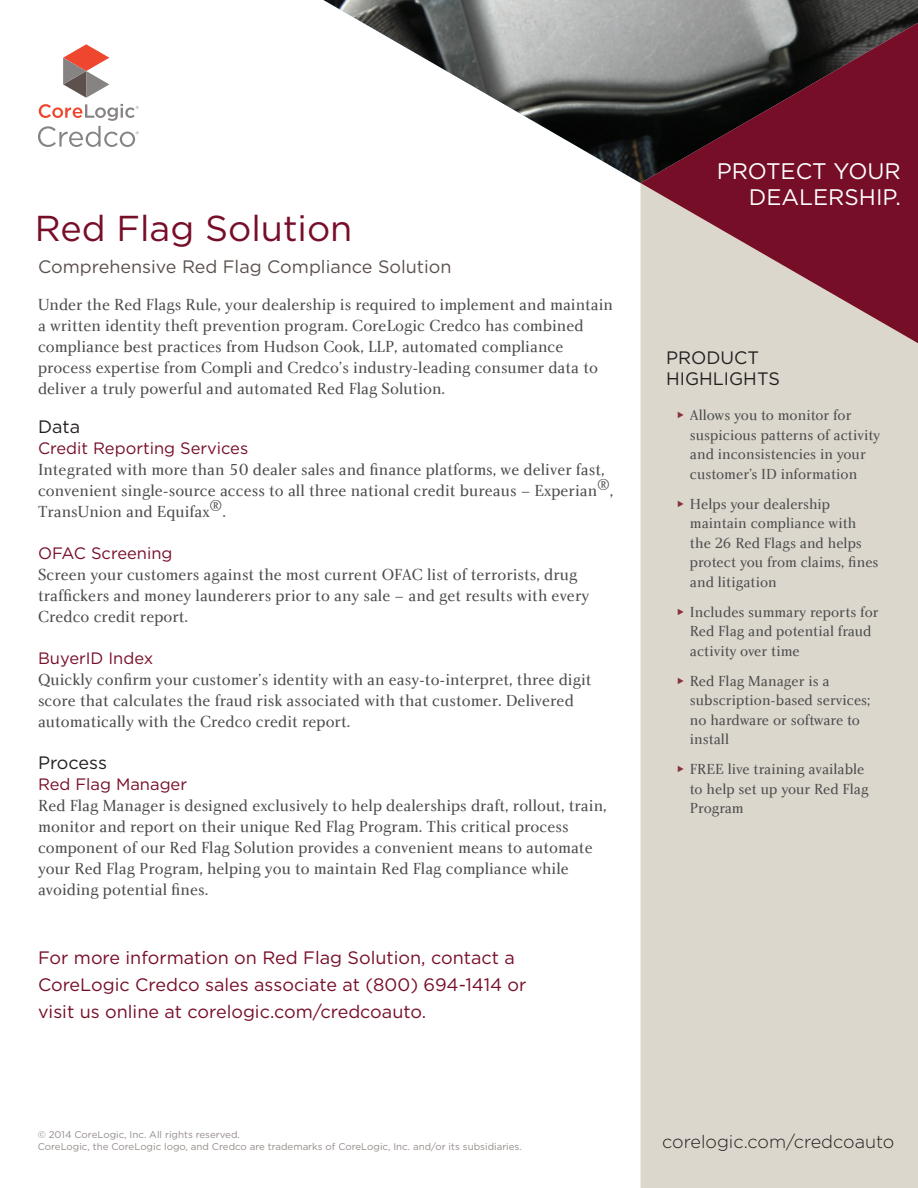
<style>
.page{position:relative;width:918px;height:1188px;background:#fff}
.page>*{position:absolute;margin:0;border:0;box-sizing:border-box;transform-origin:0 0}
.Headline_DS{font:36px "Gotham";color:#770e28}
.Cover_Title{font:22.5px/25.5px "Gotham";color:#fff;text-align:right}
.Body_Text{font:18px/27px "Gotham";color:#770e28}
.Subtitle_DS{font:18px "Gotham";color:#5b504d}
.Subtitle_DS-2{font:300 18px "Gotham";color:#231f20}
.Subtitle_DS-3{font:18px/21px "Gotham";color:#231f20}
.Body_Text-2{font:18px "Gotham";color:#231f20}
.Body_Text-3{font:16.5px/21px "Charlotte Com";color:#4b4c4d}
.Bullet{font:15px/19.5px "Charlotte Com";color:#4b4c4d}
.t1{font:9.75px/12px "Gotham";color:#948b88}
.s1{font-family:"Gotham";color:#770e28}
.s2{font-family:"Arial";font-size:9px;color:#87303c}
</style>
<div class="page">
<img style="left:323px;top:0;width:595px;height:183px">
<div style="left:641px;top:351px;width:277px;height:837px;background:#dcd7cd"></div>
<svg style="left:641px;top:15px;width:277px;height:336px;background:#85525c"></svg>
<svg style="left:63px;top:44px;width:46px;height:54px"></svg>
<svg style="left:38px;top:104px;width:101px;height:43px"></svg>
<p class="Headline_DS" style="left:35px;top:205px;width:319px">Red Flag Solution</p>
<p class="Subtitle_DS" style="left:38px;top:255px;width:415px">Comprehensive Red Flag Compliance Solution</p>
<p class="Body_Text-3" style="left:38px;top:295px;width:577px">Under the Red Flags Rule, your dealership is required to implement and maintain a written identity theft prevention program. CoreLogic Credco has combined compliance best practices from Hudson Cook, LLP, automated compliance process expertise from Compli and Credco’s industry-leading consumer data to deliver a truly powerful and automated Red Flag Solution.</p>
<p class="Body_Text-2" style="left:38px;top:415px;width:44px">Data</p>
<p class="Body_Text-3" style="left:38px;top:439px;width:577px"><span class="s1">Credit Reporting Services<br></span>Integrated with more than 50 dealer sales and finance platforms, we deliver fast, convenient single-source access to all three national credit bureaus – Experian®, TransUnion and Equifax®.</p>
<p class="Body_Text-3" style="left:38px;top:544px;width:553px"><span class="s1">OFAC Screening<br></span>Screen your customers against the most current OFAC list of terrorists, drug traffickers and money launderers prior to any sale – and get results with every Credco credit report.</p>
<p class="Body_Text-3" style="left:38px;top:649px;width:555px"><span class="s1">BuyerID Index<br></span>Quickly confirm your customer’s identity with an easy-to-interpret, three digit score that calculates the fraud risk associated with that customer. Delivered automatically with the Credco credit report.</p>
<p class="Body_Text-2" style="left:38px;top:751px;width:70px">Process</p>
<p class="Body_Text-3" style="left:38px;top:775px;width:570px"><span class="s1">Red Flag Manager<br></span>Red Flag Manager is designed exclusively to help dealerships draft, rollout, train, monitor and report on their unique Red Flag Program. This critical process component of our Red Flag Solution provides a convenient means to automate your Red Flag Program, helping you to maintain Red Flag compliance while avoiding potential fines.</p>
<p class="Body_Text" style="left:38px;top:944px;width:490px">For more information on Red Flag Solution, contact a<br>CoreLogic Credco sales associate at (800) 694-1414 or visit us online at corelogic.com/credcoauto.</p>
<p class="t1" style="left:38px;top:1129px;width:486px">© 2014 CoreLogic, Inc. All rights reserved.<br>CoreLogic, the CoreLogic logo, and Credco are trademarks of CoreLogic, Inc. and/or its subsidiaries.</p>
<p class="Cover_Title" style="left:717px;top:158px;width:186px">PROTECT YOUR<br>DEALERSHIP.</p>
<p class="Subtitle_DS-3" style="left:666px;top:346px;width:115px">PRODUCT<br>HIGHLIGHTS</p>
<p class="Bullet" style="left:690px;top:406px;width:192px;text-indent:-13px"><span class="s2">►</span> Allows you to monitor for suspicious patterns of activity and inconsistencies in your customer’s ID information</p>
<p class="Bullet" style="left:690px;top:494px;width:190px;text-indent:-13px"><span class="s2">►</span> Helps your dealership maintain compliance with the 26 Red Flags and helps protect you from claims, fines and litigation</p>
<p class="Bullet" style="left:690px;top:602px;width:190px;text-indent:-13px"><span class="s2">►</span> Includes summary reports for<br>Red Flag and potential fraud activity over time</p>
<p class="Bullet" style="left:690px;top:671px;width:182px;text-indent:-13px"><span class="s2">►</span> Red Flag Manager is a subscription-based services; no hardware or software to install</p>
<p class="Bullet" style="left:690px;top:760px;width:180px;text-indent:-13px"><span class="s2">►</span> FREE live training available to help set up your Red Flag<br>Program</p>
<p class="Subtitle_DS-2" style="left:662px;top:1130px;width:234px">corelogic.com/credcoauto</p>
</div>
